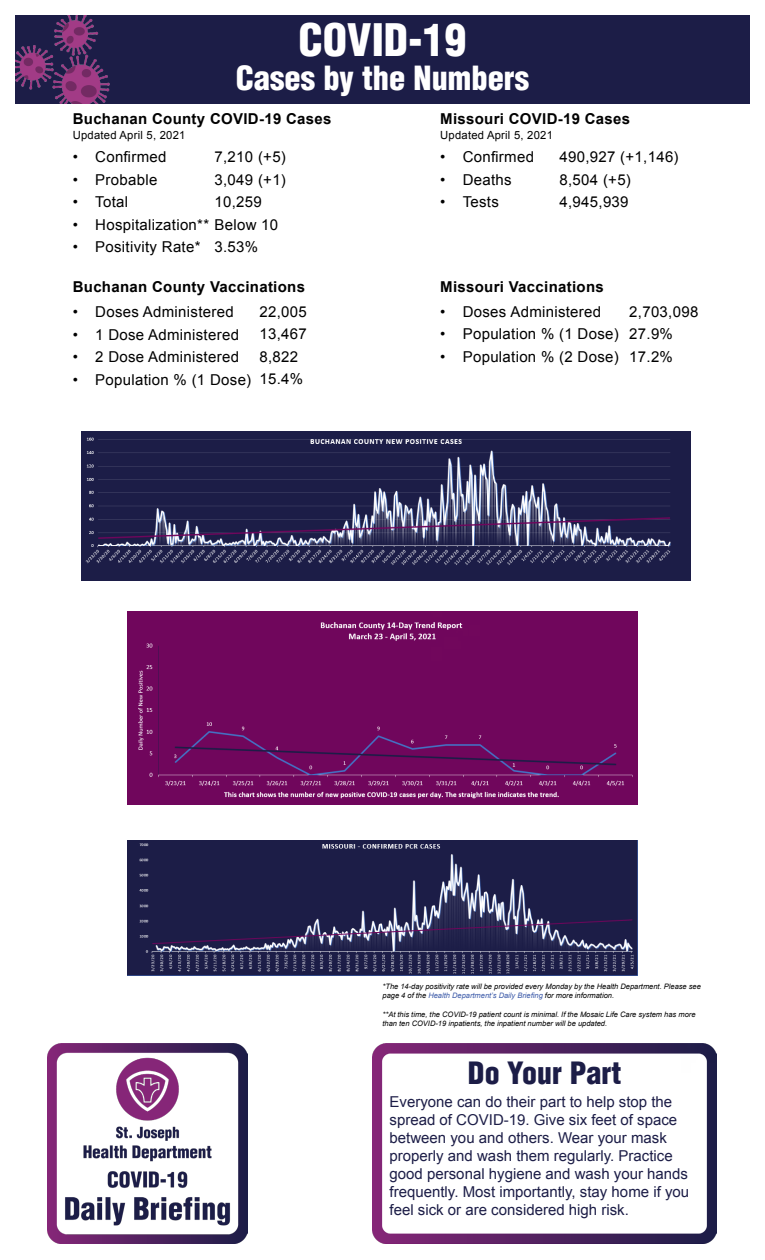
<style>
.page{position:relative;width:765px;height:1260px;background:#fff}
.page>*{position:absolute;margin:0;border:0;box-sizing:border-box;transform-origin:0 0}
.t1{font:43.75px "Switzerland Cond Black Plain";color:#fff}
.t2{font:32.5px "Switzerland Cond Black Plain";color:#fff}
.t3{font:30px "Switzerland Cond Black Plain";color:#1c1d47}
.t4{font:15px/22.5px "Arial";letter-spacing:.02em;color:#000}
.t5{font:15px/18px "Arial";color:#1c1d47}
.t6{font:700 15px "Arial";letter-spacing:.02em;color:#000}
.t7{font:11.25px "Arial";letter-spacing:.02em;color:#000}
.t8{font:italic 7.5px/9px "Arial";color:#000}
.s1{color:#3d5ba9}
</style>
<div class="page">
<div style="left:15px;top:15px;width:735px;height:88px;background:#1c1d47"></div>
<img style="left:15px;top:15px;width:95px;height:88px">
<img style="left:48px;top:1044px;width:200px;height:199px">
<img style="left:373px;top:1044px;width:343px;height:199px">
<img style="left:81px;top:432px;width:610px;height:148px">
<img style="left:128px;top:612px;width:509px;height:193px">
<img style="left:127px;top:840px;width:511px;height:136px">
<h1 class="t1" style="left:299px;top:13px;width:169px">COVID-19</h1>
<h2 class="t2" style="left:236px;top:58px;width:295px">Cases by the Numbers</h2>
<p class="t6" style="left:73px;top:109px;width:260px">Buchanan County COVID-19 Cases</p>
<p class="t7" style="left:73px;top:128px;width:114px">Updated April 5, 2021</p>
<p class="t4" style="left:73px;top:146px;width:95px">• Confirmed</p>
<p class="t4" style="left:73px;top:168px;width:86px">• Probable</p>
<p class="t4" style="left:73px;top:191px;width:57px">• Total</p>
<p class="t4" style="left:73px;top:213px;width:207px">• Hospitalization** Below 10</p>
<p class="t4" style="left:73px;top:236px;width:129px">• Positivity Rate*</p>
<p class="t6" style="left:440px;top:109px;width:191px">Missouri COVID-19 Cases</p>
<p class="t7" style="left:440px;top:128px;width:114px">Updated April 5, 2021</p>
<p class="t4" style="left:440px;top:146px;width:95px">• Confirmed</p>
<p class="t4" style="left:440px;top:168px;width:73px">• Deaths</p>
<p class="t4" style="left:440px;top:191px;width:60px">• Tests</p>
<p class="t4" style="left:214px;top:146px;width:73px;text-align:justify">7,210 (+5)<br>3,049 (+1)<br>10,259</p>
<p class="t4" style="left:214px;top:236px;width:45px">3.53%</p>
<p class="t4" style="left:560px;top:146px;width:121px">490,927 (+1,146)<br>8,504 (+5)<br>4,945,939</p>
<p class="t6" style="left:73px;top:277px;width:234px">Buchanan County Vaccinations</p>
<p class="t6" style="left:440px;top:277px;width:165px">Missouri Vaccinations</p>
<p class="t4" style="left:440px;top:300px;width:162px">• Doses Administered</p>
<p class="t4" style="left:440px;top:323px;width:180px">• Population % (1 Dose)</p>
<p class="t4" style="left:440px;top:345px;width:180px">• Population % (2 Dose)</p>
<p class="t4" style="left:260px;top:300px;width:49px">22,005<br>13,467<br>8,822<br>15.4%</p>
<p class="t4" style="left:73px;top:301px;width:162px">• Doses Administered</p>
<p class="t4" style="left:73px;top:324px;width:168px">• 1 Dose Administered</p>
<p class="t4" style="left:73px;top:346px;width:168px">• 2 Dose Administered</p>
<p class="t4" style="left:73px;top:369px;width:180px">• Population % (1 Dose)</p>
<p class="t4" style="left:629px;top:300px;width:71px">2,703,098<br>27.9%<br>17.2%</p>
<p class="t8" style="left:382px;top:982px;width:320px">*The 14-day positivity rate will be provided every Monday by the Health Department. Please see page 4 of the <span class="s1">Health Department’s Daily Briefing</span> for more information.</p>
<p class="t8" style="left:382px;top:1009px;width:315px">**At this time, the COVID-19 patient count is minimal. If the Mosaic Life Care system has more than ten COVID-19 inpatients, the inpatient number will be updated.</p>
<h3 class="t3" style="left:468px;top:1054px;width:155px">Do Your Part</h3>
<p class="t5" style="left:390px;top:1093px;width:301px">Everyone can do their part to help stop the spread of COVID-19. Give six feet of space between you and others. Wear your mask properly and wash them regularly. Practice good personal hygiene and wash your hands frequently. Most importantly, stay home if you feel sick or are considered high risk.</p>
</div>
